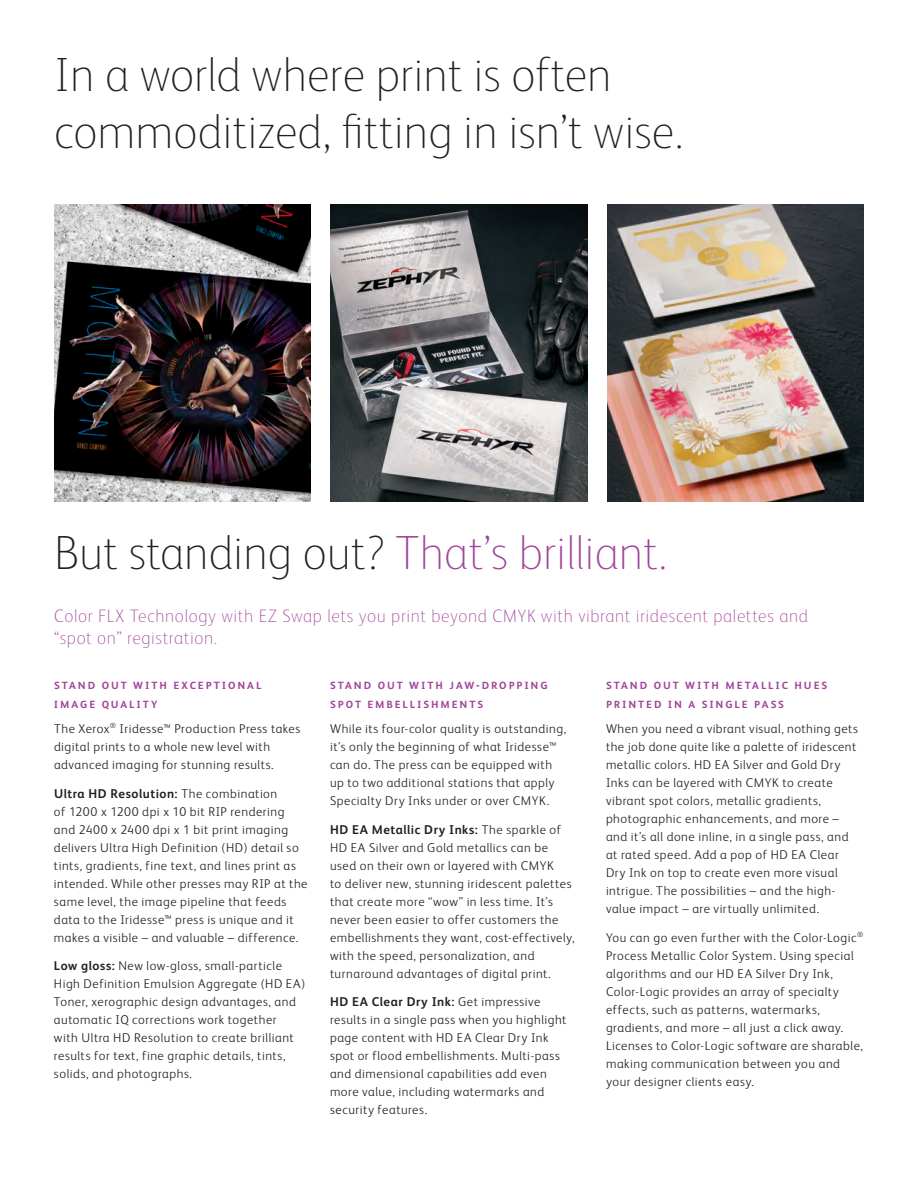
<style>
.page{position:relative;width:918px;height:1188px;background:#fff}
.page>*{position:absolute;margin:0;border:0;box-sizing:border-box;transform-origin:0 0}
.t1{font:100 48px "Xerox Sans";color:#231f20}
.t2{font:100 48px "Xerox Sans";color:#a14599}
.Callout{font:100 18px/22.5px "Xerox Sans";letter-spacing:.035em;color:#a14599}
.Body_Text_8_5_12{font:300 12.75px/18px "Xerox Sans";letter-spacing:.04em;color:#231f20}
.Body_Subhead{font:700 12px/19.5px "Xerox Sans Expert";letter-spacing:.16em;color:#a14599}
.s1{color:#231f20}
.s2{font-weight:700}
</style>
<div class="page">
<img style="left:608px;top:204px;width:256px;height:297px">
<img style="left:54px;top:204px;width:256px;height:297px">
<img style="left:330px;top:204px;width:258px;height:297px">
<p class="t1" style="left:54px;top:43px;width:559px">In a world where print is often</p>
<p class="t1" style="left:54px;top:100px;width:631px">commoditized, fitting in isn’t wise.</p>
<p class="t2" style="left:54px;top:521px;width:615px"><span class="s1">But standing out?</span> That’s brilliant.</p>
<p class="Callout" style="left:54px;top:603px;width:756px">Color FLX Technology with EZ Swap lets you print beyond CMYK with vibrant iridescent palettes and “spot on” registration.</p>
<p class="Body_Subhead" style="left:54px;top:676px;width:209px">STAND OUT WITH EXCEPTIONAL<br>IMAGE QUALITY</p>
<p class="Body_Text_8_5_12" style="left:54px;top:719px;width:248px">The Xerox<sup>®</sup> Iridesse™ Production Press takes digital prints to a whole new level with advanced imaging for stunning results.</p>
<p class="Body_Text_8_5_12" style="left:54px;top:784px;width:255px"><span class="s2">Ultra HD Resolution:</span> The combination<br>of 1200 x 1200 dpi x 10 bit RIP rendering and 2400 x 2400 dpi x 1 bit print imaging delivers Ultra High Definition (HD) detail so tints, gradients, fine text, and lines print as intended. While other presses may RIP at the same level, the image pipeline that feeds data to the Iridesse™ press is unique and it makes a visible – and valuable – difference.</p>
<p class="Body_Text_8_5_12" style="left:54px;top:956px;width:253px"><span class="s2">Low gloss:</span> New low-gloss, small-particle High Definition Emulsion Aggregate (HD EA)<br>Toner, xerographic design advantages, and automatic IQ corrections work together<br>with Ultra HD Resolution to create brilliant results for text, fine graphic details, tints, solids, and photographs.</p>
<p class="Body_Subhead" style="left:330px;top:676px;width:219px">STAND OUT WITH JAW-DROPPING<br>SPOT EMBELLISHMENTS</p>
<p class="Body_Text_8_5_12" style="left:330px;top:719px;width:238px">While its four-color quality is outstanding, it’s only the beginning of what Iridesse™ can do. The press can be equipped with up to two additional stations that apply Specialty Dry Inks under or over CMYK.</p>
<p class="Body_Text_8_5_12" style="left:330px;top:820px;width:246px"><span class="s2">HD EA Metallic Dry Inks:</span> The sparkle of HD EA Silver and Gold metallics can be used on their own or layered with CMYK<br>to deliver new, stunning iridescent palettes that create more “wow” in less time. It’s never been easier to offer customers the embellishments they want, cost-effectively, with the speed, personalization, and turnaround advantages of digital print.</p>
<p class="Body_Text_8_5_12" style="left:330px;top:992px;width:238px"><span class="s2">HD EA Clear Dry Ink:</span> Get impressive results in a single pass when you highlight page content with HD EA Clear Dry Ink spot or flood embellishments. Multi-pass and dimensional capabilities add even more value, including watermarks and security features.</p>
<p class="Body_Subhead" style="left:606px;top:676px;width:223px">STAND OUT WITH METALLIC HUES<br>PRINTED IN A SINGLE PASS</p>
<p class="Body_Text_8_5_12" style="left:606px;top:719px;width:253px">When you need a vibrant visual, nothing gets the job done quite like a palette of iridescent metallic colors. HD EA Silver and Gold Dry Inks can be layered with CMYK to create vibrant spot colors, metallic gradients, photographic enhancements, and more – and it’s all done inline, in a single pass, and at rated speed. Add a pop of HD EA Clear Dry Ink on top to create even more visual intrigue. The possibilities – and the high&shy;value impact – are virtually unlimited.</p>
<p class="Body_Text_8_5_12" style="left:606px;top:928px;width:259px">You can go even further with the Color-Logic<sup>® </sup>Process Metallic Color System. Using special algorithms and our HD EA Silver Dry Ink, Color-Logic provides an array of specialty effects, such as patterns, watermarks, gradients, and more – all just a click away.<br>Licenses to Color-Logic software are sharable, making communication between you and your designer clients easy.</p>
</div>
